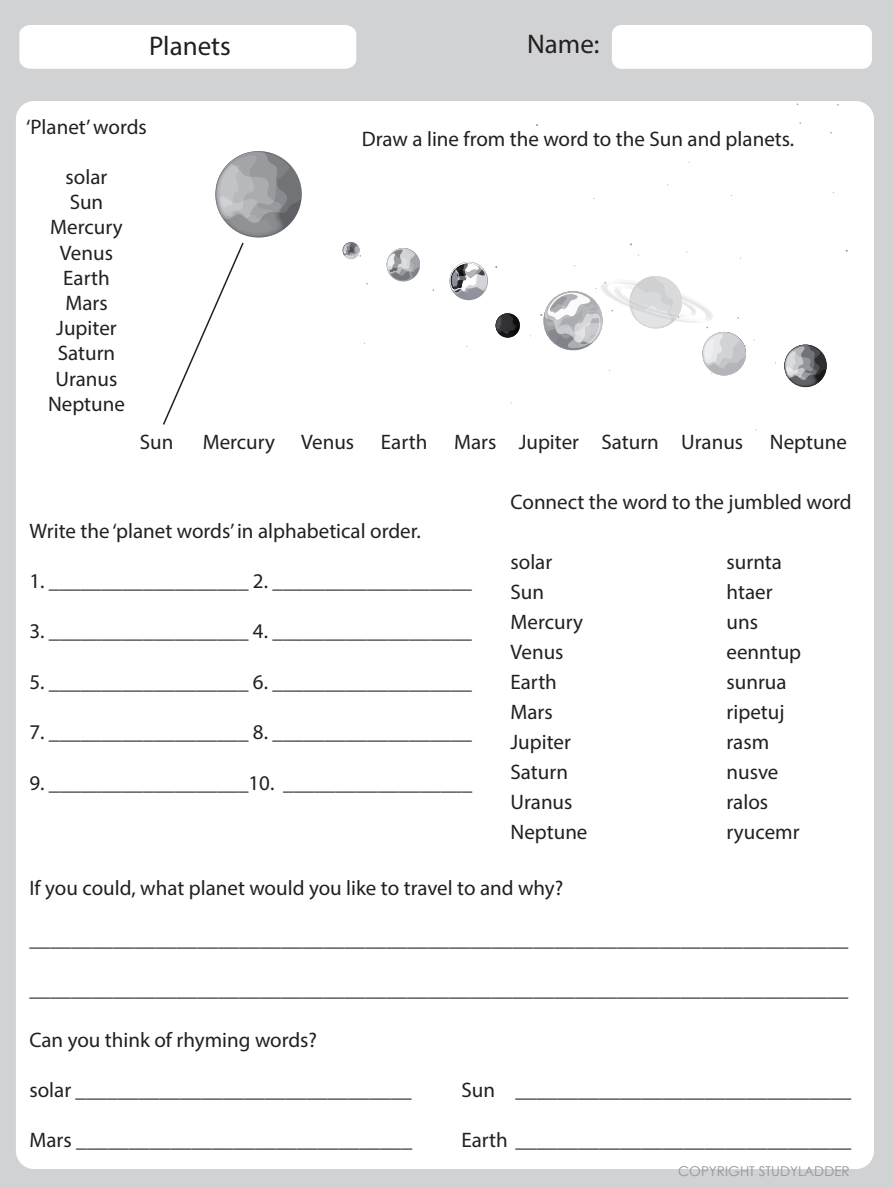
<style>
.page{position:relative;width:893px;height:1188px;background:#d1d2d4}
.page>*{position:absolute;margin:0;border:0;box-sizing:border-box;transform-origin:0 0}
.t1{font:27px "Myriad Pro";color:#231f20}
.t2{font:21px/25.2px "Myriad Pro";color:#231f20;text-align:center}
.t3{font:13.5px "Century Gothic";color:#939598}
</style>
<div class="page">
<div style="left:16px;top:101px;width:858px;height:1068px;background:#fff;border-radius:18px"></div>
<div style="left:613px;top:26px;width:258px;height:42px;background:#fff;border-radius:9px"></div>
<div style="left:612px;top:25px;width:260px;height:44px;border:2px solid #fff;border-radius:9px"></div>
<div style="left:19px;top:25px;width:338px;height:44px;background:#fff"></div>
<svg style="left:343px;top:242px;width:18px;height:17px"></svg>
<svg style="left:775px;top:345px;width:52px;height:42px"></svg>
<svg style="left:450px;top:262px;width:38px;height:38px"></svg>
<svg style="left:384px;top:245px;width:39px;height:40px"></svg>
<svg style="left:387px;top:248px;width:33px;height:33px"></svg>
<svg style="left:495px;top:184px;width:251px;height:192px"></svg>
<svg style="left:163px;top:151px;width:139px;height:274px"></svg>
<p class="t1" style="left:149px;top:29px;width:83px">Planets</p>
<p class="t2" style="left:26px;top:114px;width:122px">‘Planet’ words</p>
<p class="t2" style="left:48px;top:164px;width:78px">solar<br>Sun<br>Mercury<br>Venus<br>Earth<br>Mars<br>Jupiter<br>Saturn<br>Uranus<br>Neptune</p>
<p class="t1" style="left:527px;top:27px;width:74px">Name:</p>
<p class="t2" style="left:362px;top:126px;width:434px">Draw a line from the word to the Sun and planets.</p>
<p class="t2" style="left:140px;top:429px;width:35px">Sun</p>
<p class="t2" style="left:203px;top:429px;width:153px">Mercury Venus</p>
<p class="t2" style="left:381px;top:429px;width:48px">Earth</p>
<p class="t2" style="left:454px;top:429px;width:291px">Mars Jupiter Saturn Uranus</p>
<p class="t2" style="left:770px;top:429px;width:78px">Neptune</p>
<p class="t2" style="left:510px;top:489px;width:343px">Connect the word to the jumbled word</p>
<p class="t2" style="left:29px;top:518px;width:393px">Write the ‘planet words’ in alphabetical order.</p>
<p class="t2" style="left:29px;top:568px;width:444px">1. ___________________ 2. ___________________</p>
<p class="t2" style="left:29px;top:618px;width:444px">3. ___________________ 4. ___________________</p>
<p class="t2" style="left:29px;top:669px;width:444px">5. ___________________ 6. ___________________</p>
<p class="t2" style="left:29px;top:719px;width:444px">7. ___________________ 8. ___________________</p>
<p class="t2" style="left:29px;top:770px;width:444px">9. ___________________10. __________________</p>
<p class="t2" style="left:510px;top:549px;width:43px">solar</p>
<p class="t2" style="left:726px;top:549px;width:57px">surnta</p>
<p class="t2" style="left:510px;top:579px;width:35px">Sun</p>
<p class="t2" style="left:726px;top:579px;width:48px">htaer</p>
<p class="t2" style="left:510px;top:609px;width:74px">Mercury</p>
<p class="t2" style="left:726px;top:609px;width:33px">uns</p>
<p class="t2" style="left:510px;top:639px;width:55px">Venus</p>
<p class="t2" style="left:726px;top:639px;width:76px">eenntup</p>
<p class="t2" style="left:510px;top:669px;width:48px">Earth</p>
<p class="t2" style="left:726px;top:669px;width:62px">sunrua</p>
<p class="t2" style="left:510px;top:699px;width:44px">Mars</p>
<p class="t2" style="left:726px;top:699px;width:59px">ripetuj</p>
<p class="t2" style="left:510px;top:729px;width:62px">Jupiter</p>
<p class="t2" style="left:726px;top:729px;width:44px">rasm</p>
<p class="t2" style="left:510px;top:759px;width:59px">Saturn</p>
<p class="t2" style="left:726px;top:759px;width:53px">nusve</p>
<p class="t2" style="left:510px;top:789px;width:64px">Uranus</p>
<p class="t2" style="left:726px;top:789px;width:43px">ralos</p>
<p class="t2" style="left:510px;top:819px;width:78px">Neptune</p>
<p class="t2" style="left:726px;top:819px;width:75px">ryucemr</p>
<p class="t2" style="left:29px;top:876px;width:535px">If you could, what planet would you like to travel to and why?</p>
<p class="t2" style="left:29px;top:926px;width:820px">______________________________________________________________________________</p>
<p class="t2" style="left:29px;top:976px;width:820px">______________________________________________________________________________</p>
<p class="t2" style="left:29px;top:1027px;width:289px">Can you think of rhyming words?</p>
<p class="t2" style="left:29px;top:1077px;width:384px">solar ________________________________</p>
<p class="t2" style="left:461px;top:1077px;width:391px">Sun ________________________________</p>
<p class="t2" style="left:29px;top:1128px;width:384px">Mars ________________________________</p>
<p class="t2" style="left:461px;top:1128px;width:392px">Earth ________________________________</p>
<p class="t3" style="left:678px;top:1161px;width:173px">COPYRIGHT STUDYLADDER</p>
</div>
